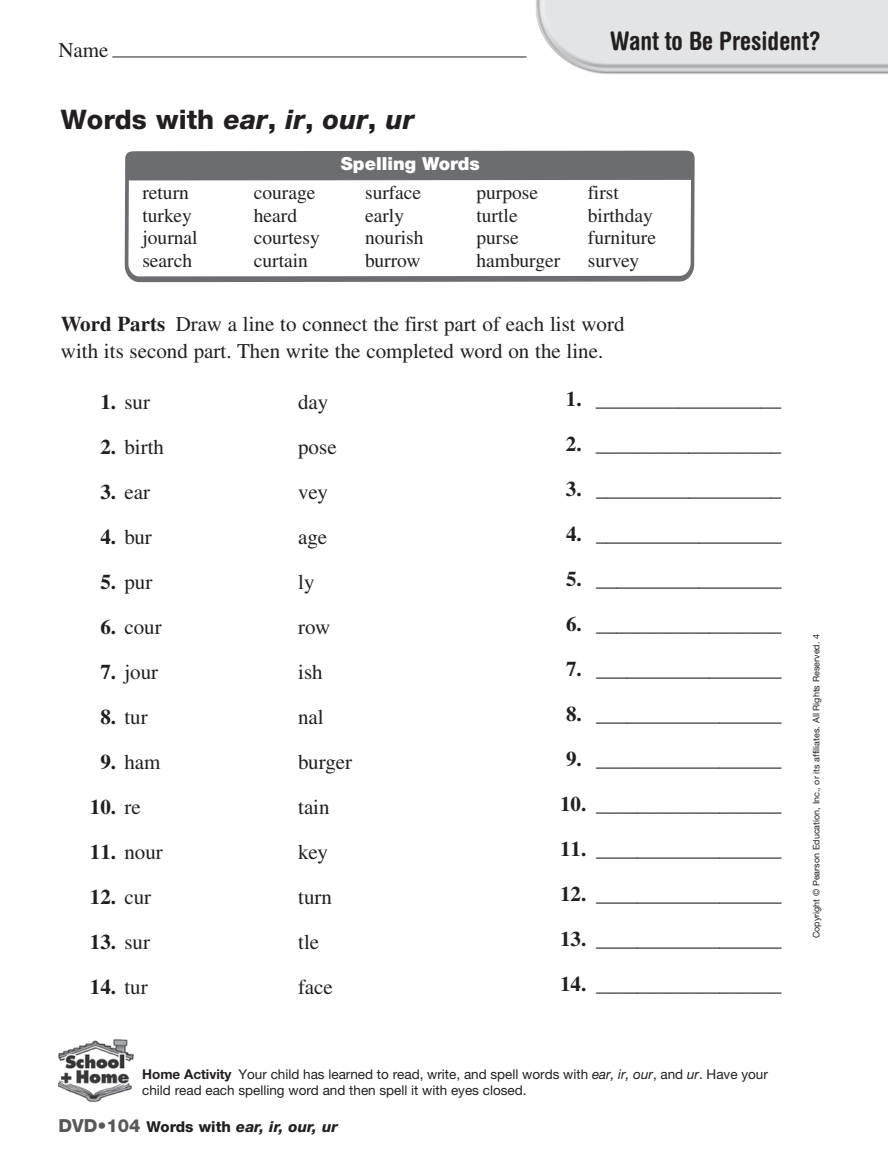
<style>
.page{position:relative;width:888px;height:1173px;background:#fff}
.page>*{position:absolute;margin:0;border:0;box-sizing:border-box;transform-origin:0 0}
.t1{font:800 27px "SF Helv Neue";color:#231f20}
.t2{font:700 condensed 25.5px "Helvetica Rounded LT Std";color:#231f20}
.t3{font:21px/45px "Times";color:#231f20}
.t4{font:700 21px "Times";color:#231f20}
.t5{font:21px "Times LT Std";color:#231f20}
.t6{font:19.5px/22.5px "Times";color:#231f20}
.t7{font:900 18px "Helvetica Neue";color:#fff}
.t8{font:italic 800 15px "Helvetica Neue LT Std";color:#231f20}
.t9{font:13.5px/16.5px "SF Helv Neue";color:#231f20}
.t10{font:9px "Helvetica Neue LT Std";color:#231f20}
.s1{font-style:italic}
.s2{font-weight:700}
.s3{font-weight:400}
.s4{font-style:normal;font-size:18px;color:#57585a}
.s5{font-style:normal}
</style>
<div class="page">
<img style="left:58px;top:1039px;width:75px;height:64px">
<img style="left:523px;top:0;width:365px;height:74px">
<hr style="left:112px;top:57px;width:414px;height:1px;background:#231f20">
<svg style="left:125px;top:150px;width:569px;height:132px"></svg>
<p class="t5" style="left:58px;top:38px;width:52px">Name</p>
<p class="t2" style="left:610px;top:26px;width:212px">Want to Be President?</p>
<p class="t1" style="left:61px;top:102px;width:355px">Words with <span class="s1">ear</span>, <span class="s1">ir</span>, <span class="s1">our</span>, <span class="s1">ur</span></p>
<p class="t7" style="left:341px;top:153px;width:140px">Spelling Words</p>
<p class="t6" style="left:142px;top:181px;width:57px">return turkey journal search</p>
<p class="t6" style="left:254px;top:181px;width:68px">courage heard courtesy curtain</p>
<p class="t6" style="left:365px;top:181px;width:60px">surface early nourish burrow</p>
<p class="t6" style="left:476px;top:181px;width:85px">purpose turtle purse hamburger</p>
<p class="t6" style="left:588px;top:181px;width:70px">first birthday furniture survey</p>
<p class="t3" style="left:61px;top:310px;width:565px;line-height:27px"><span class="s2">Word Parts</span> Draw a line to connect the first part of each list word with its second part. Then write the completed word on the line.</p>
<p class="t3" style="left:100px;top:379px;width:51px"><span class="s2">1.</span> sur</p>
<p class="t3" style="left:100px;top:424px;width:65px"><span class="s2">2.</span> birth</p>
<p class="t3" style="left:100px;top:469px;width:51px"><span class="s2">3.</span> ear</p>
<p class="t3" style="left:100px;top:514px;width:53px"><span class="s2">4.</span> bur</p>
<p class="t3" style="left:100px;top:559px;width:53px"><span class="s2">5.</span> pur</p>
<p class="t3" style="left:100px;top:604px;width:63px"><span class="s2">6.</span> cour</p>
<p class="t3" style="left:100px;top:649px;width:59px"><span class="s2">7.</span> jour</p>
<p class="t3" style="left:100px;top:694px;width:49px"><span class="s2">8.</span> tur</p>
<p class="t3" style="left:100px;top:739px;width:62px"><span class="s2">9.</span> ham</p>
<p class="t4" style="left:90px;top:794px;width:52px">10. <span class="s3">re</span></p>
<p class="t3" style="left:90px;top:829px;width:74px"><span class="s2">11.</span> nour</p>
<p class="t4" style="left:90px;top:884px;width:63px">12. <span class="s3">cur</span></p>
<p class="t4" style="left:90px;top:929px;width:62px">13. <span class="s3">sur</span></p>
<p class="t4" style="left:90px;top:974px;width:59px">14. <span class="s3">tur</span></p>
<p class="t3" style="left:298px;top:379px;width:56px">day pose vey age<br>ly<br>row ish nal burger tain key turn tle face</p>
<p class="t3" style="left:566px;top:376px;width:217px"><span class="s2">1.</span> __________________</p>
<p class="t3" style="left:566px;top:421px;width:217px"><span class="s2">2.</span> __________________</p>
<p class="t3" style="left:566px;top:466px;width:217px"><span class="s2">3.</span> __________________</p>
<p class="t3" style="left:566px;top:511px;width:217px"><span class="s2">4.</span> __________________</p>
<p class="t3" style="left:566px;top:556px;width:217px"><span class="s2">5.</span> __________________</p>
<p class="t3" style="left:566px;top:601px;width:217px"><span class="s2">6.</span> __________________</p>
<p class="t3" style="left:566px;top:646px;width:217px"><span class="s2">7.</span> __________________</p>
<p class="t3" style="left:566px;top:691px;width:217px"><span class="s2">8.</span> __________________</p>
<p class="t3" style="left:566px;top:736px;width:217px"><span class="s2">9.</span> __________________</p>
<p class="t3" style="left:560px;top:781px;width:223px"><span class="s2">10.</span> __________________</p>
<p class="t3" style="left:560px;top:826px;width:223px"><span class="s2">11.</span> __________________</p>
<p class="t3" style="left:560px;top:871px;width:223px"><span class="s2">12.</span> __________________</p>
<p class="t3" style="left:560px;top:916px;width:223px"><span class="s2">13.</span> __________________</p>
<p class="t3" style="left:560px;top:961px;width:223px"><span class="s2">14.</span> __________________</p>
<p class="t9" style="left:142px;top:1065px;width:627px"><span class="s2">Home Activity</span> Your child has learned to read, write, and spell words with <span class="s1">ear, ir, our</span>, and <span class="s1">ur</span>. Have your child read each spelling word and then spell it with eyes closed.</p>
<p class="t8" style="left:58px;top:1118px;width:281px"><span class="s4">DVD•104</span> <span class="s5">Words with</span> ear, ir, our, ur</p>
<p class="t10" style="left:811px;top:938px;width:306px;rotate:-90deg">Copyright © Pearson Education, Inc., or its affiliates. All Rights Reserved. 4</p>
</div>
